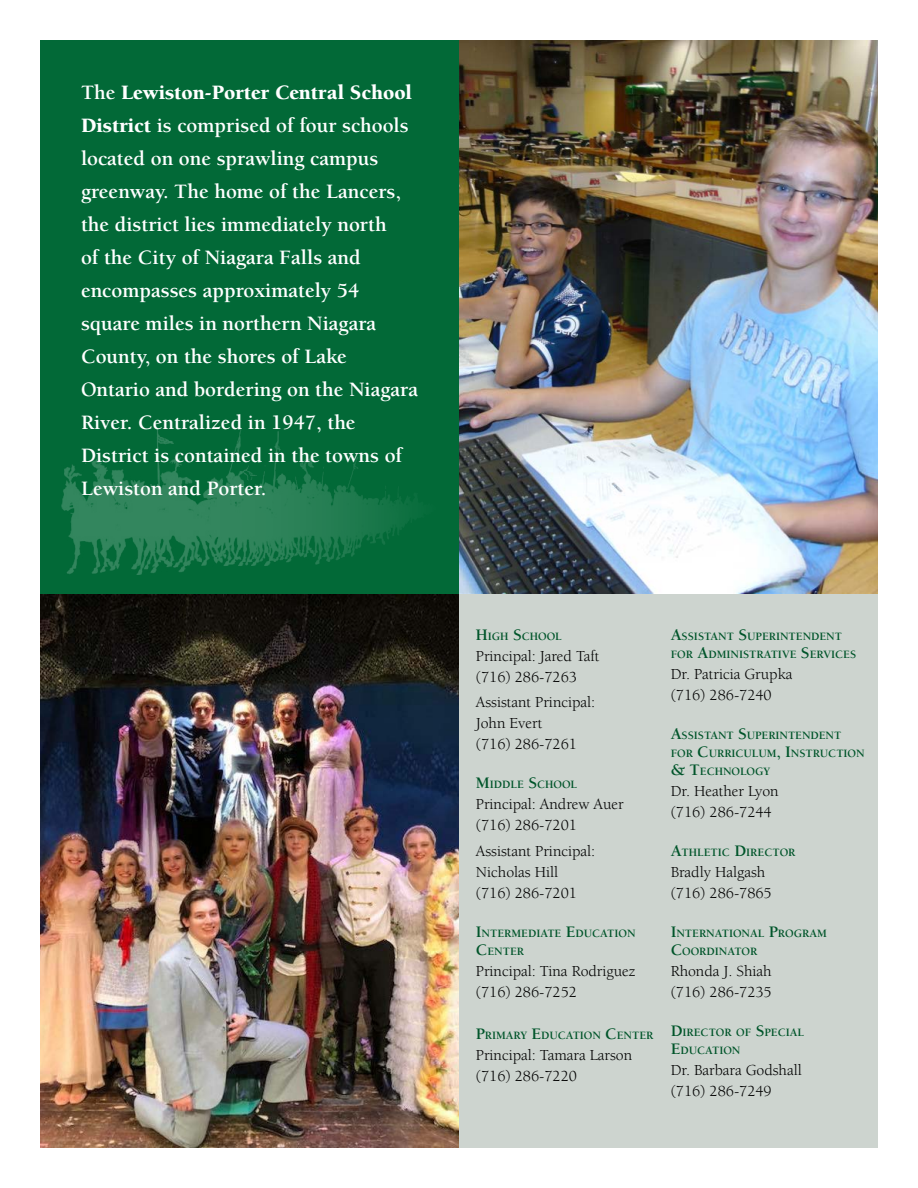
<style>
.page{position:relative;width:918px;height:1188px;background:#fff}
.page>*{position:absolute;margin:0;border:0;box-sizing:border-box;transform-origin:0 0}
.text{font:700 21px/33px "Berkeley";color:#fff}
.text-2{font:15.75px/21px "Berkeley";color:#000}
.page_2_subheads{font:700 11.55px/18px "Berkeley";letter-spacing:-.005em;color:#00552a}
.text-3{font:700 11.55px "Berkeley";letter-spacing:-.005em;color:#00552a}
.s1{font-weight:900}
.s2{font-size:16.5px}
</style>
<div class="page">
<div style="left:40px;top:40px;width:419px;height:554px;background:#026937"></div>
<img style="left:40px;top:594px;width:419px;height:553px">
<img style="left:459px;top:40px;width:419px;height:554px">
<div style="left:459px;top:594px;width:419px;height:554px;background:#cdd4cf"></div>
<img style="left:61px;top:429px;width:349px;height:146px">
<p class="text" style="left:81px;top:76px;width:339px">The <span class="s1">Lewiston-Porter Central School<br>District</span> is comprised of four schools located on one sprawling campus greenway. The home of the Lancers, the district lies immediately north<br>of the City of Niagara Falls and encompasses approximately 54 square miles in northern Niagara<br>County, on the shores of Lake<br>Ontario and bordering on the Niagara<br>River. Centralized in 1947, the<br>District is contained in the towns of<br>Lewiston and Porter.</p>
<p class="page_2_subheads" style="left:476px;top:627px;width:87px"><span class="s2">H</span>IGH <span class="s2">S</span>CHOOL</p>
<p class="text-2" style="left:476px;top:646px;width:125px">Principal: Jared Taft</p>
<p class="text-2" style="left:476px;top:667px;width:103px">(716) 286-7263</p>
<p class="text-2" style="left:476px;top:692px;width:121px">Assistant Principal:<br>John Evert</p>
<p class="text-2" style="left:476px;top:734px;width:103px">(716) 286-7261</p>
<p class="page_2_subheads" style="left:476px;top:776px;width:27px"><span class="s2">M</span>IDDL</p>
<p class="page_2_subheads" style="left:517px;top:776px;width:61px">E <span class="s2">S</span>CHOOL</p>
<p class="text-2" style="left:476px;top:794px;width:149px">Principal: Andrew Auer</p>
<p class="text-2" style="left:476px;top:815px;width:103px">(716) 286-7201</p>
<p class="text-2" style="left:476px;top:841px;width:121px">Assistant Principal:<br>Nicholas Hill</p>
<p class="text-2" style="left:476px;top:883px;width:103px">(716) 286-7201</p>
<p class="page_2_subheads" style="left:476px;top:924px;width:161px"><span class="s2">I</span>NTERMEDIATE <span class="s2">E</span>DUCATION<br><span class="s2">C</span>ENTER</p>
<p class="text-2" style="left:476px;top:961px;width:161px">Principal: Tina Rodriguez</p>
<p class="text-2" style="left:476px;top:982px;width:103px">(716) 286-7252</p>
<p class="text-3" style="left:476px;top:1029px;width:179px"><span class="s2">P</span>RIMARY <span class="s2">E</span>DUCATION <span class="s2">C</span>ENTER</p>
<p class="text-2" style="left:476px;top:1045px;width:158px">Principal: Tamara Larson</p>
<p class="text-2" style="left:476px;top:1066px;width:103px">(716) 286-7220</p>
<p class="page_2_subheads" style="left:671px;top:627px;width:187px"><span class="s2">A</span>SSISTANT <span class="s2">S</span>UPERINTENDENT<br>FOR <span class="s2">A</span>DMINISTRATIVE <span class="s2">S</span>ERVICES</p>
<p class="text-2" style="left:671px;top:664px;width:123px">Dr. Patricia Grupka</p>
<p class="text-2" style="left:671px;top:685px;width:103px">(716) 286-7240</p>
<p class="page_2_subheads" style="left:671px;top:726px;width:195px"><span class="s2">A</span>SSISTANT <span class="s2">S</span>UPERINTENDENT<br>FOR <span class="s2">C</span>URRICULUM<span class="s2">, I</span>NSTRUCTION <span class="s2">&amp; T</span>ECHNOLOGY</p>
<p class="text-2" style="left:671px;top:781px;width:110px">Dr. Heather Lyon</p>
<p class="text-2" style="left:671px;top:802px;width:103px">(716) 286-7244</p>
<p class="page_2_subheads" style="left:671px;top:843px;width:126px"><span class="s2">A</span>THLETIC <span class="s2">D</span>IRECTOR</p>
<p class="text-2" style="left:671px;top:862px;width:96px">Bradly Halgash</p>
<p class="text-2" style="left:671px;top:883px;width:103px">(716) 286-7865</p>
<p class="page_2_subheads" style="left:671px;top:924px;width:157px"><span class="s2">I</span>NTERNATIONAL <span class="s2">P</span>ROGRAM<br><span class="s2">C</span>OORDINATOR</p>
<p class="text-2" style="left:671px;top:961px;width:103px">Rhonda J. Shiah (716) 286-7235</p>
<p class="page_2_subheads" style="left:671px;top:1023px;width:134px"><span class="s2">D</span>IRECTOR OF <span class="s2">S</span>PECIAL<br><span class="s2">E</span>DUCATION</p>
<p class="text-2" style="left:671px;top:1060px;width:133px">Dr. Barbara Godshall</p>
<p class="text-2" style="left:671px;top:1081px;width:103px">(716) 286-7249</p>
</div>
